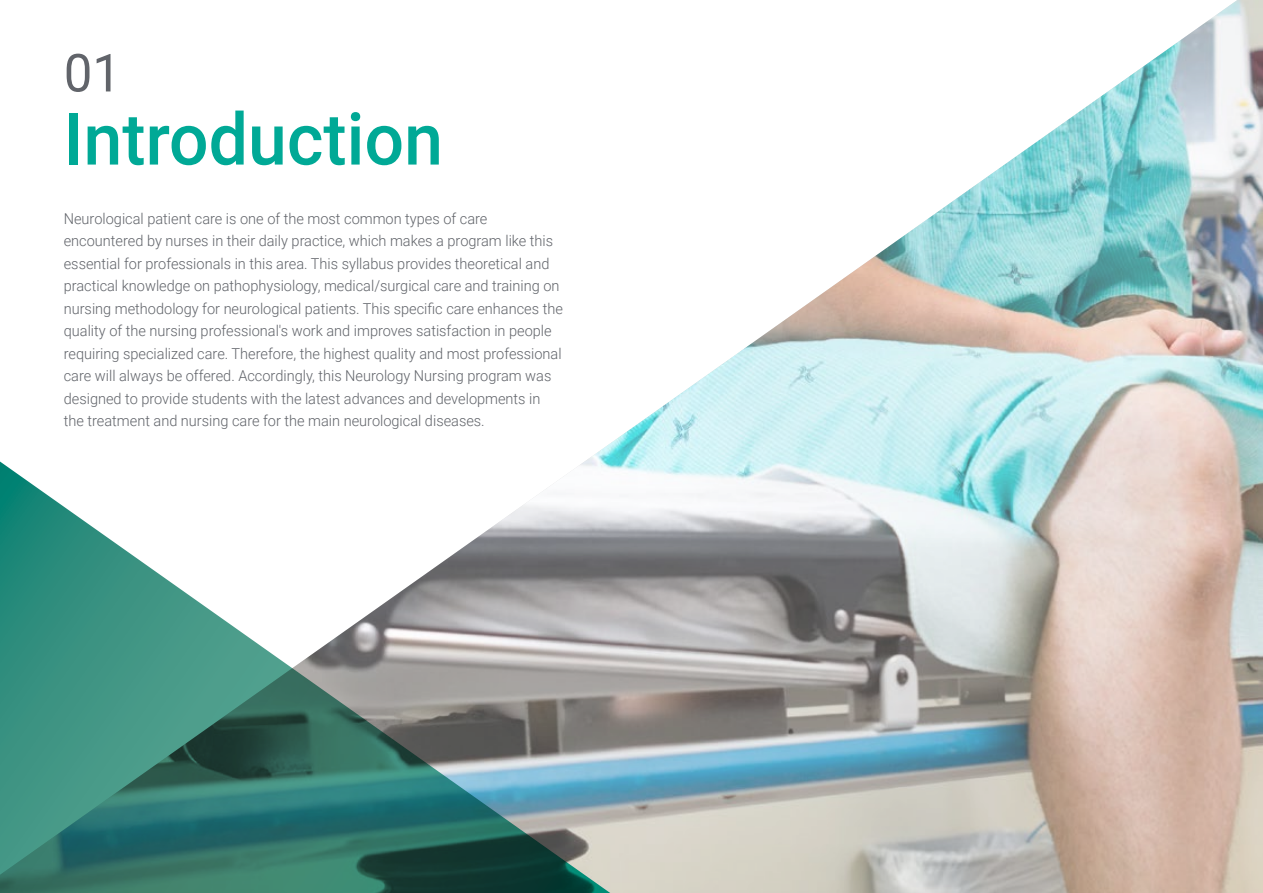
<style>
.page{position:relative;width:1263px;height:893px;background:#fff}
.page>*{position:absolute;margin:0;border:0;box-sizing:border-box;transform-origin:0 0}
.t1{font:500 72px "Roboto";color:#00a996}
.t2{font:52.5px "Roboto";color:#61646a}
.t3{font:300 15px/22.5px "Roboto";color:#61646a}
</style>
<div class="page">
<img style="left:607px;top:0;width:656px;height:893px">
<svg style="left:0;top:446px;width:640px;height:447px"></svg>
<h2 class="t2" style="left:64px;top:36px;width:59px">01</h2>
<h1 class="t1" style="left:64px;top:89px;width:381px">Introduction</h1>
<p class="t3" style="left:64px;top:207px;width:501px">Neurological patient care is one of the most common types of care encountered by nurses in their daily practice, which makes a program like this essential for professionals in this area. This syllabus provides theoretical and practical knowledge on pathophysiology, medical/surgical care and training on nursing methodology for neurological patients. This specific care enhances the quality of the nursing professional's work and improves satisfaction in people requiring specialized care. Therefore, the highest quality and most professional care will always be offered. Accordingly, this Neurology Nursing program was designed to provide students with the latest advances and developments in the treatment and nursing care for the main neurological diseases.</p>
</div>
